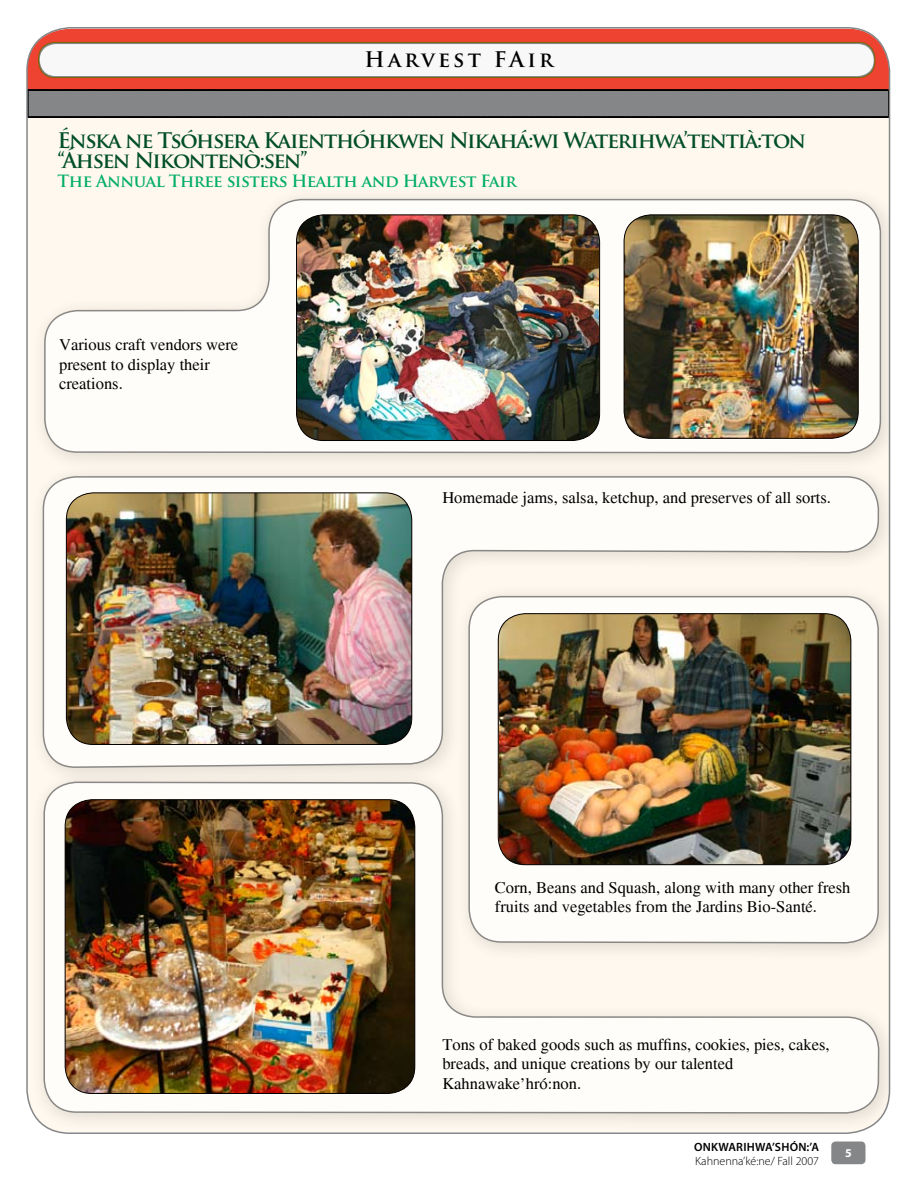
<style>
.page{position:relative;width:918px;height:1188px;background:#fff}
.page>*{position:absolute;margin:0;border:0;box-sizing:border-box;transform-origin:0 0}
.t1{font:700 21px/19.5px "Trajan Pro";letter-spacing:-.06em;color:#004f29}
.t2{font:700 21px "Trajan Pro";letter-spacing:.15em;color:#000}
.t3{font:16.5px/19.5px "Times";color:#000}
.t4{font:700 16.5px "Trajan Pro";letter-spacing:-.03em;color:#00ad69}
.t5{font:300 12px "Myriad Pro";color:#000}
.t6{font:600 12px "Myriad Pro";letter-spacing:.02em;color:#000}
</style>
<div class="page">
<div style="left:831px;top:1142px;width:35px;height:22px;background:#848688;border-radius:4px"></div>
<img style="left:26px;top:27px;width:865px;height:1107px">
<p class="t2" style="left:365px;top:46px;width:190px">Harvest FAir</p>
<p class="t1" style="left:58px;top:131px;width:750px">Énska ne Tsóhsera Kaienthóhkwen Nikahá:wi Waterihwa’tentià:ton “Áhsen Nikontenò:sen”</p>
<p class="t4" style="left:58px;top:171px;width:461px">The Annual Three sisters Health and Harvest Fair</p>
<p class="t3" style="left:59px;top:335px;width:181px">Various craft vendors were present to display their creations.</p>
<p class="t3" style="left:442px;top:488px;width:390px">Homemade jams, salsa, ketchup, and preserves of all sorts.</p>
<p class="t3" style="left:495px;top:878px;width:357px">Corn, Beans and Squash, along with many other fresh fruits and vegetables from the Jardins Bio-Santé.</p>
<p class="t3" style="left:442px;top:1034px;width:389px">Tons of baked goods such as muffins, cookies, pies, cakes, breads, and unique creations by our talented<br>Kahnawake’hró:non.</p>
<p class="t6" style="left:694px;top:1139px;width:126px">ONKWARIHWA’SHÓN:’A</p>
<p class="t5" style="left:695px;top:1154px;width:126px">Kahnenna’ké:ne/ Fall 2007</p>
</div>
